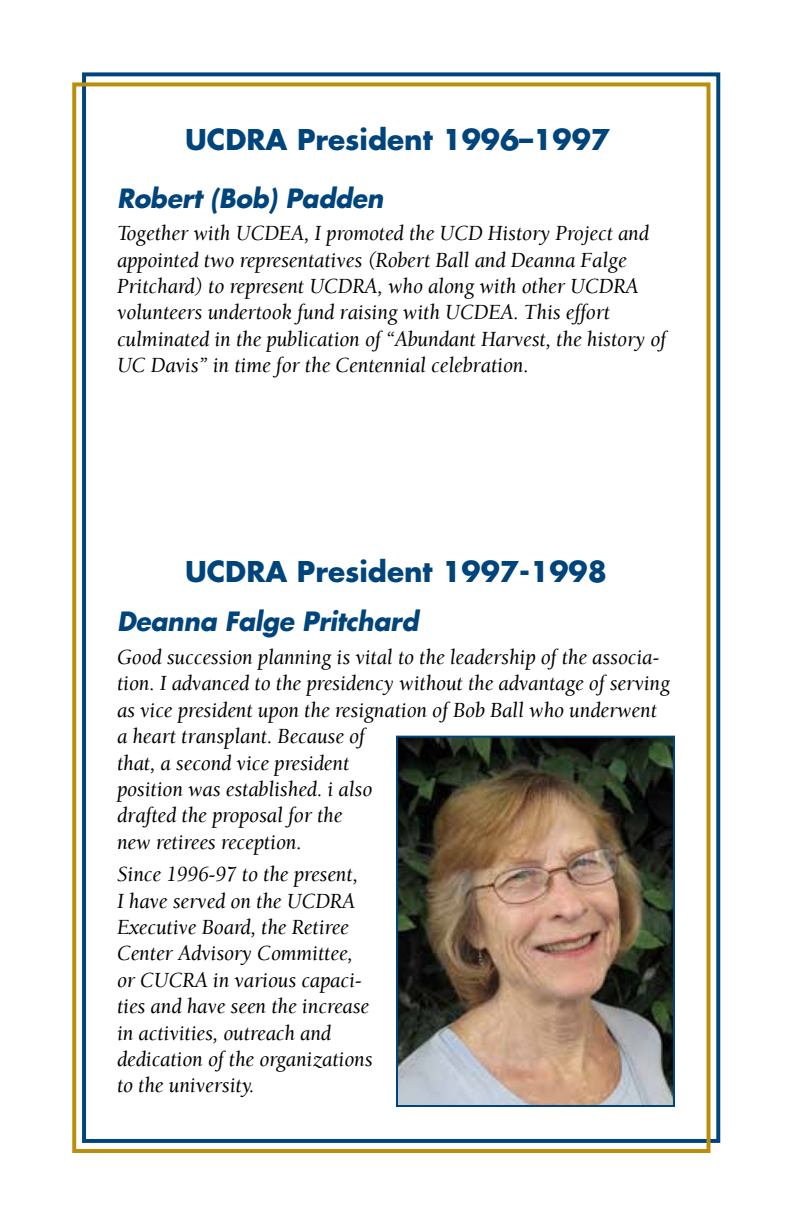
<style>
.page{position:relative;width:792px;height:1224px;background:#fff}
.page>*{position:absolute;margin:0;border:0;box-sizing:border-box;transform-origin:0 0}
.t1{font:700 28px "Futura UC Davis";color:#00447c}
.t2{font:italic 700 26px "Futura UC Davis";letter-spacing:-.01em;color:#00447c;scale:.96 1}
.t3{font:italic 500 22px/26.4px "Berkeley UC Davis";letter-spacing:-.005em;color:#000}
</style>
<div class="page">
<div style="left:82px;top:72px;width:638px;height:1071px;border:4px solid #00447c"></div>
<div style="left:72px;top:82px;width:638px;height:1071px;border:4px solid #bb8d0b"></div>
<img style="left:399px;top:739px;width:273px;height:365px">
<div style="left:396px;top:736px;width:279px;height:371px;border:2px solid #00447c"></div>
<p class="t1" style="left:185px;top:120px;width:426px">UCDRA President 1996–1997</p>
<p class="t2" style="left:117px;top:181px;width:279px">Robert (Bob) Padden</p>
<p class="t3" style="left:117px;top:220px;width:551px">Together with UCDEA, I promoted the UCD History Project and appointed two representatives (Robert Ball and Deanna Falge Pritchard) to represent UCDRA, who along with other UCDRA volunteers undertook fund raising with UCDEA. This effort culminated in the publication of “Abundant Harvest, the history of UC Davis” in time for the Centennial celebration.</p>
<p class="t1" style="left:185px;top:553px;width:423px">UCDRA President 1997-1998</p>
<p class="t2" style="left:117px;top:604px;width:315px">Deanna Falge Pritchard</p>
<p class="t3" style="left:117px;top:644px;width:555px">Good succession planning is vital to the leadership of the associa&shy;tion. I advanced to the presidency without the advantage of serving as vice president upon the resignation of Bob Ball who underwent a heart transplant. Because of<br>that, a second vice president<br>position was established. i also<br>drafted the proposal for the<br>new retirees reception.</p>
<p class="t3" style="left:117px;top:861px;width:257px">Since 1996-97 to the present,<br>I have served on the UCDRA<br>Executive Board, the Retiree<br>Center Advisory Committee, or CUCRA in various capaci&shy;ties and have seen the increase in activities, outreach and dedication of the organizations to the university.</p>
</div>
